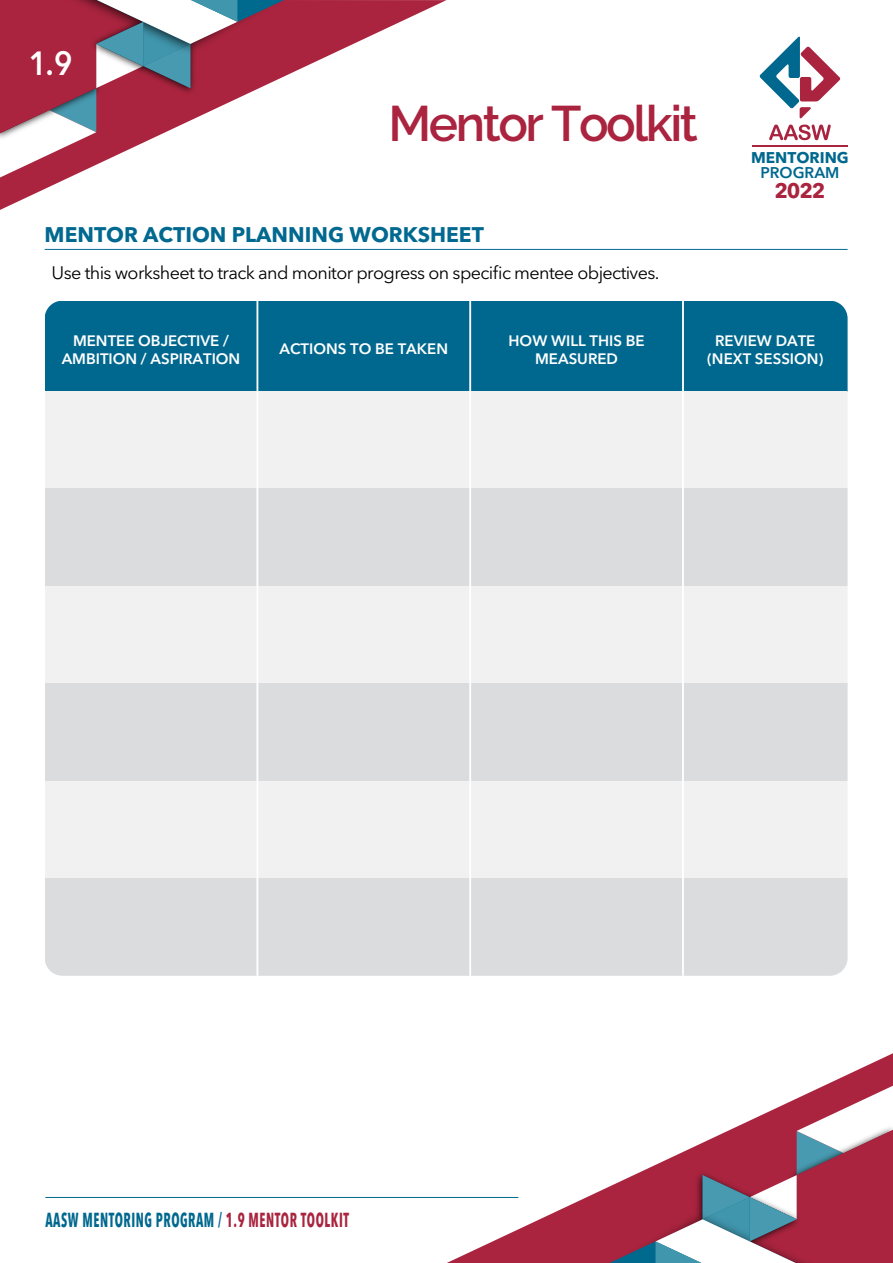
<style>
.page{position:relative;width:893px;height:1263px;background:#fff}
.page>*{position:absolute;margin:0;border:0;box-sizing:border-box;transform-origin:0 0}
.t1{font:600 49.8px "Raleway";letter-spacing:-.05em;color:#aa243f}
.t2{font:600 33.3px "Avenir Next LT Pro";color:#fff;scale:.9 1}
.t3{font:700 21px "Avenir Next LT Pro";color:#016890}
.t4{font:700 21px "Avenir Next LT Pro";color:#aa243f}
.t5{font:700 condensed 20.1px "Avenir Next LT Pro";letter-spacing:.04em;color:#00688e;scale:.67 1}
.t6{font:18px "Avenir Next LT Pro";letter-spacing:-.035em;color:#000}
.t7{font:700 15.45px "Avenir Next LT Pro";color:#00688e}
.t8{font:600 15.45px "Avenir Next LT Pro";color:#00688e}
.t9{font:600 15px/18px "Avenir Next LT Pro";color:#fff;text-align:center}
.s1{color:#a9243f}
</style>
<div class="page">
<svg style="left:0;top:0;width:446px;height:210px"></svg>
<div style="left:284px;top:0;width:32px;height:60px;background:#aa243f"></div>
<svg style="left:0;top:0;width:284px;height:178px"></svg>
<svg style="left:447px;top:1053px;width:446px;height:210px"></svg>
<div style="left:574px;top:1206px;width:35px;height:57px;background:#aa243f"></div>
<svg style="left:609px;top:1086px;width:284px;height:177px"></svg>
<hr style="left:45px;top:1197px;width:473px;height:1px;background:#016890">
<hr style="left:45px;top:249px;width:803px;height:1px;background:#016890">
<div style="left:45px;top:301px;width:803px;height:90px;background:#00688f"></div>
<div style="left:45px;top:391px;width:803px;height:98px;background:#f1f1f1"></div>
<div style="left:45px;top:489px;width:803px;height:97px;background:#dbdcdd"></div>
<div style="left:45px;top:586px;width:803px;height:97px;background:#f1f1f1"></div>
<div style="left:45px;top:683px;width:803px;height:98px;background:#dbdcdd"></div>
<div style="left:45px;top:781px;width:803px;height:97px;background:#f1f1f1"></div>
<div style="left:45px;top:878px;width:803px;height:98px;background:#dbdcdd"></div>
<hr style="left:256px;top:301px;width:2px;height:675px;background:#fff">
<hr style="left:469px;top:301px;width:2px;height:675px;background:#fff">
<hr style="left:682px;top:301px;width:2px;height:675px;background:#fff">
<svg style="left:769px;top:125px;width:62px;height:15px"></svg>
<svg style="left:759px;top:36px;width:81px;height:83px"></svg>
<hr style="left:752px;top:145px;width:96px;height:1px;background:#a9243f">
<h2 class="t2" style="left:29px;top:43px;width:50px">1.9</h2>
<h1 class="t1" style="left:389px;top:95px;width:311px">Mentor Toolkit</h1>
<h3 class="t3" style="left:45px;top:221px;width:441px">MENTOR ACTION PLANNING WORKSHEET</h3>
<p class="t6" style="left:52px;top:262px;width:609px">Use this worksheet to track and monitor progress on specific mentee objectives.</p>
<p class="t7" style="left:751px;top:148px;width:99px">MENTORING</p>
<p class="t8" style="left:760px;top:163px;width:81px">PROGRAM</p>
<h3 class="t4" style="left:774px;top:178px;width:53px">2022</h3>
<p class="t9" style="left:62px;top:331px;width:180px">MENTEE OBJECTIVE /<br>AMBITION / ASPIRATION</p>
<p class="t9" style="left:280px;top:339px;width:170px">ACTIONS TO BE TAKEN</p>
<p class="t9" style="left:509px;top:331px;width:138px">HOW WILL THIS BE<br>MEASURED</p>
<p class="t9" style="left:707px;top:331px;width:118px">REVIEW DATE (NEXT SESSION)</p>
<h3 class="t5" style="left:45px;top:1207px;width:455px">AASW MENTORING PROGRAM / <span class="s1">1.9 MENTOR TOOLKIT</span></h3>
</div>
